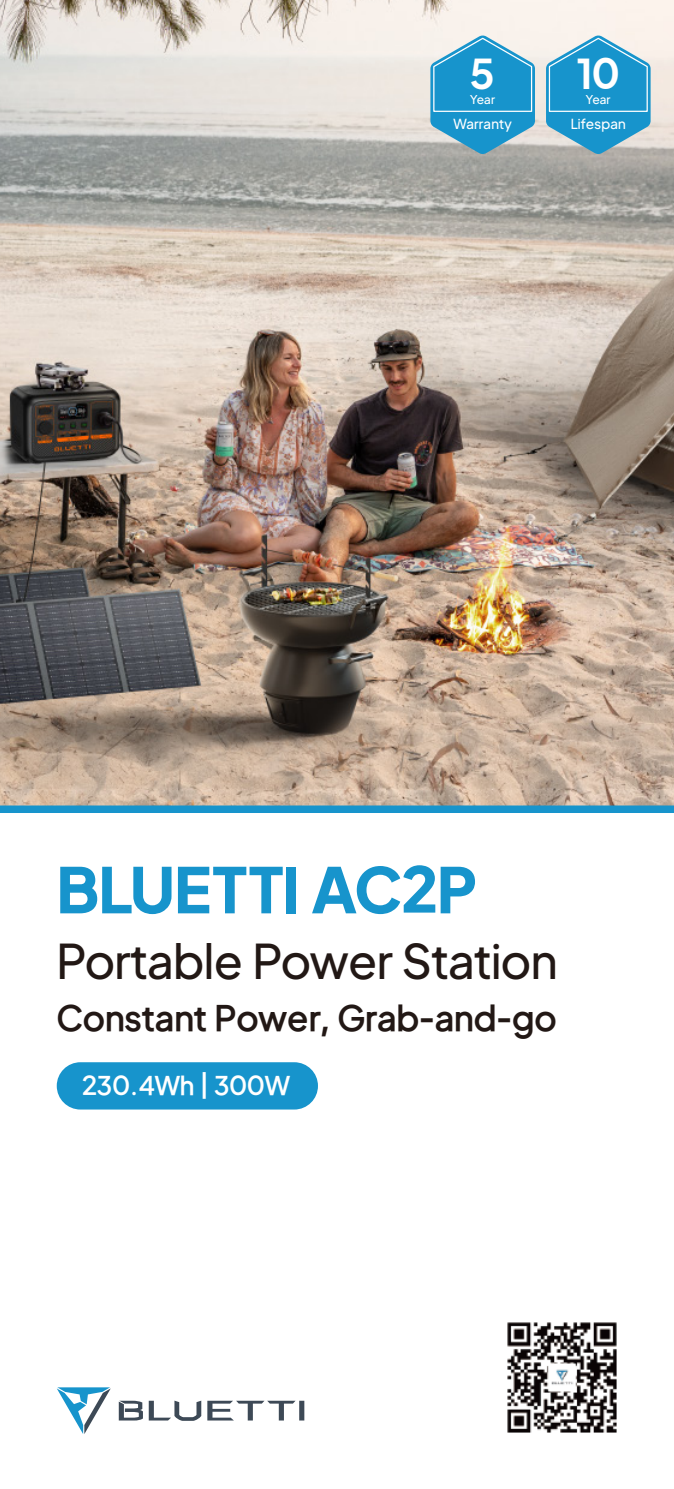
<style>
.page{position:relative;width:674px;height:1489px;background:#fff}
.page>*{position:absolute;margin:0;border:0;box-sizing:border-box;transform-origin:0 0}
.t1{font:800 62.5px "BLUETTI2.0";color:#1794cc}
.t2{font:500 47.5px "BLUETTI2.0";color:#221815}
.t3{font:700 40.75px "BLUETTI2.0";color:#fff}
.t4{font:600 34.5px "BLUETTI2.0";letter-spacing:.015em;color:#221815}
.t5{font:600 25.25px "BLUETTI2.0";letter-spacing:.015em;color:#fff}
.t6{font:500 13.75px "BLUETTI2.0";letter-spacing:.015em;color:#fff}
.t7{font:500 12px "BLUETTI2.0";letter-spacing:.005em;color:#fff}
</style>
<div class="page">
<img style="left:507px;top:1322px;width:110px;height:111px">
<img style="left:0;top:0;width:673px;height:805px">
<div style="left:0;top:805px;width:673px;height:8px;background:#1794cc"></div>
<div style="left:57px;top:1062px;width:261px;height:47px;background:#1794cc;border-radius:24px"></div>
<svg style="left:430px;top:35px;width:104px;height:119px;background:#4ea7cf"></svg>
<svg style="left:545px;top:35px;width:105px;height:119px;background:#52aad0"></svg>
<svg style="left:57px;top:1387px;width:54px;height:46px"></svg>
<svg style="left:119px;top:1400px;width:185px;height:20px"></svg>
<p class="t3" style="left:470px;top:40px;width:25px">5</p>
<p class="t7" style="left:470px;top:90px;width:26px">Year</p>
<p class="t6" style="left:453px;top:113px;width:60px">Warranty</p>
<p class="t3" style="left:577px;top:40px;width:43px">10</p>
<p class="t7" style="left:585px;top:90px;width:26px">Year</p>
<p class="t6" style="left:570px;top:113px;width:56px">Lifespan</p>
<h1 class="t1" style="left:57px;top:837px;width:420px">BLUETTI AC2P</h1>
<h2 class="t2" style="left:57px;top:922px;width:501px">Portable Power Station</h2>
<p class="t4" style="left:57px;top:989px;width:500px">Constant Power, Grab-and-go</p>
<p class="t5" style="left:82px;top:1065px;width:209px">230.4Wh | 300W</p>
</div>
